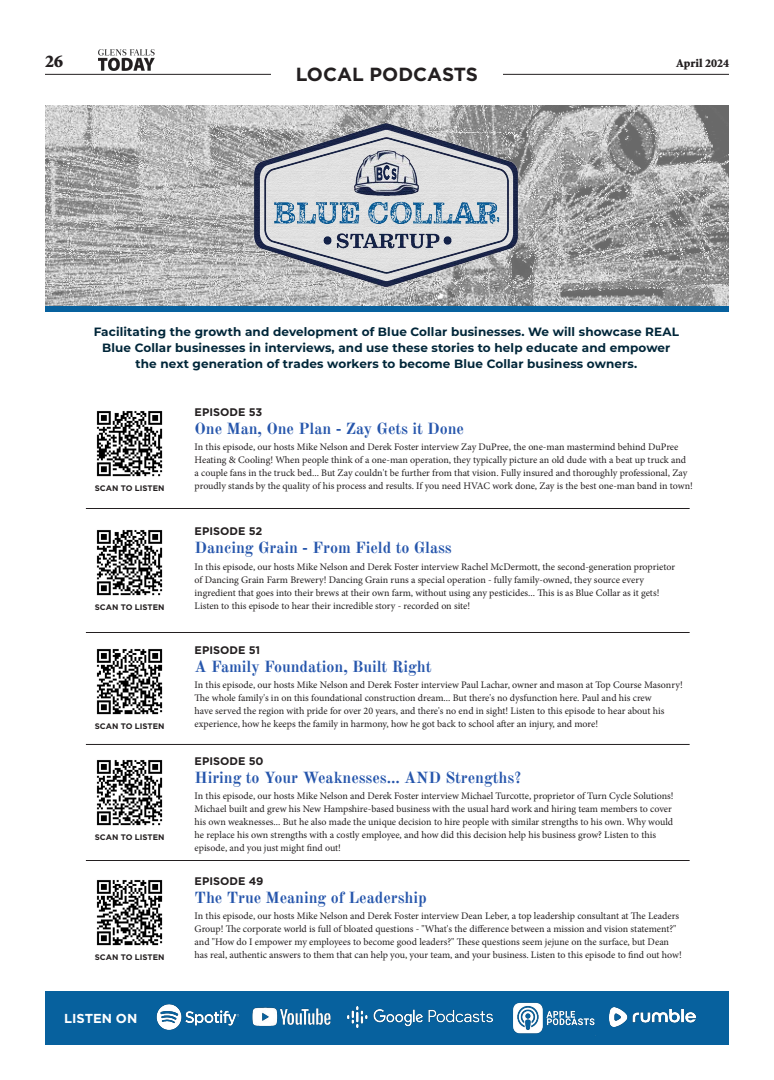
<style>
.page{position:relative;width:774px;height:1080px;background:#fff}
.page>*{position:absolute;margin:0;border:0;box-sizing:border-box;transform-origin:0 0}
.Headline{font:700 19px "Gotham";color:#231f20}
.t1{font:900 18px "Minion Std";color:#231f20}
.Calendar_Event{font:700 16px "Old Standard TT";letter-spacing:-.005em;color:#2656ac}
.Calendar_Event-2{font:700 13px "Gotham";color:#fff}
.Calendar_Event-3{font:700 12px/16px "Montserrat";letter-spacing:.01em;color:#002639;text-align:center}
.t2{font:900 12px "Minion Std";color:#231f20}
.Calendar_Event-4{font:700 11px "Gotham";color:#231f20}
.Calendar_Event-5{font:10px/13px "Minion Pro";letter-spacing:-.005em;color:#231f20}
.Calendar_Event-6{font:700 8px "Gotham";color:#231f20}
</style>
<div class="page">
<hr style="left:45px;top:74px;width:684px;height:1px;background:#231f20">
<div style="left:271px;top:60px;width:232px;height:36px;background:#fff"></div>
<img style="left:99px;top:50px;width:55px;height:20px">
<hr style="left:86px;top:632px;width:604px;height:1px;background:#231f20">
<hr style="left:86px;top:744px;width:604px;height:1px;background:#231f20">
<hr style="left:86px;top:860px;width:604px;height:1px;background:#231f20">
<hr style="left:86px;top:508px;width:604px;height:1px;background:#231f20">
<div style="left:45px;top:991px;width:684px;height:53px;background:#07619e"></div>
<img style="left:610px;top:1007px;width:86px;height:20px">
<img style="left:157px;top:1005px;width:83px;height:25px">
<img style="left:252px;top:1007px;width:79px;height:19px">
<img style="left:348px;top:1007px;width:145px;height:20px">
<img style="left:513px;top:1002px;width:83px;height:34px">
<img style="left:96px;top:880px;width:67px;height:66px">
<img style="left:96px;top:760px;width:67px;height:66px">
<img style="left:96px;top:649px;width:67px;height:66px">
<img style="left:96px;top:530px;width:67px;height:66px">
<img style="left:96px;top:411px;width:67px;height:66px">
<img style="left:45px;top:105px;width:684px;height:201px">
<img style="left:248px;top:117px;width:276px;height:176px">
<img style="left:253px;top:124px;width:266px;height:163px">
<img style="left:258px;top:130px;width:257px;height:151px">
<img style="left:447px;top:240px;width:12px;height:12px">
<img style="left:316px;top:240px;width:12px;height:12px">
<img style="left:266px;top:191px;width:242px;height:49px">
<img style="left:328px;top:223px;width:119px;height:58px">
<img style="left:347px;top:143px;width:78px;height:59px">
<img style="left:370px;top:160px;width:6px;height:27px">
<img style="left:376px;top:158px;width:21px;height:29px">
<img style="left:384px;top:162px;width:19px;height:25px">
<div style="left:45px;top:306px;width:684px;height:6px;background:#07619e"></div>
<h2 class="t1" style="left:45px;top:52px;width:19px">26</h2>
<p class="t2" style="left:676px;top:57px;width:54px">April 2024</p>
<p class="Headline" style="left:296px;top:61px;width:184px">LOCAL PODCASTS</p>
<p class="Calendar_Event-3" style="left:94px;top:323px;width:587px">Facilitating the growth and development of Blue Collar businesses. We will showcase REAL<br>Blue Collar businesses in interviews, and use these stories to help educate and empower the next generation of trades workers to become Blue Collar business owners.</p>
<p class="Calendar_Event-4" style="left:195px;top:405px;width:69px">EPISODE 53</p>
<p class="Calendar_Event-6" style="left:95px;top:483px;width:71px">SCAN TO LISTEN</p>
<p class="Calendar_Event-6" style="left:95px;top:602px;width:71px">SCAN TO LISTEN</p>
<p class="Calendar_Event-6" style="left:95px;top:721px;width:71px">SCAN TO LISTEN</p>
<p class="Calendar_Event-6" style="left:95px;top:832px;width:71px">SCAN TO LISTEN</p>
<p class="Calendar_Event-6" style="left:95px;top:952px;width:71px">SCAN TO LISTEN</p>
<p class="Calendar_Event-2" style="left:64px;top:1010px;width:75px">LISTEN ON</p>
<p class="Calendar_Event" style="left:195px;top:416px;width:271px">One Man, One Plan - Zay Gets it Done</p>
<p class="Calendar_Event-5" style="left:195px;top:441px;width:500px">In this episode, our hosts Mike Nelson and Derek Foster interview Zay DuPree, the one-man mastermind behind DuPree Heating &amp; Cooling! When people think of a one-man operation, they typically picture an old dude with a beat up truck and a couple fans in the truck bed... But Zay couldn't be further from that vision. Fully insured and thoroughly professional, Zay proudly stands by the quality of his process and results. If you need HVAC work done, Zay is the best one-man band in town!</p>
<p class="Calendar_Event-4" style="left:195px;top:524px;width:69px">EPISODE 52</p>
<p class="Calendar_Event" style="left:195px;top:535px;width:259px">Dancing Grain - From Field to Glass</p>
<p class="Calendar_Event-5" style="left:195px;top:561px;width:482px">In this episode, our hosts Mike Nelson and Derek Foster interview Rachel McDermott, the second-generation proprietor of Dancing Grain Farm Brewery! Dancing Grain runs a special operation - fully family-owned, they source every ingredient that goes into their brews at their own farm, without using any pesticides... This is as Blue Collar as it gets!<br>Listen to this episode to hear their incredible story - recorded on site!</p>
<p class="Calendar_Event-4" style="left:195px;top:643px;width:67px">EPISODE 51</p>
<p class="Calendar_Event" style="left:195px;top:654px;width:238px">A Family Foundation, Built Right</p>
<p class="Calendar_Event-5" style="left:195px;top:679px;width:490px">In this episode, our hosts Mike Nelson and Derek Foster interview Paul Lachar, owner and mason at Top Course Masonry!<br>The whole family's in on this foundational construction dream... But there's no dysfunction here. Paul and his crew<br>have served the region with pride for over 20 years, and there's no end in sight! Listen to this episode to hear about his experience, how he keeps the family in harmony, how he got back to school after an injury, and more!</p>
<p class="Calendar_Event-4" style="left:195px;top:754px;width:71px">EPISODE 50</p>
<p class="Calendar_Event" style="left:195px;top:765px;width:329px">Hiring to Your Weaknesses... AND Strengths?</p>
<p class="Calendar_Event-5" style="left:195px;top:790px;width:481px">In this episode, our hosts Mike Nelson and Derek Foster interview Michael Turcotte, proprietor of Turn Cycle Solutions!<br>Michael built and grew his New Hampshire-based business with the usual hard work and hiring team members to cover his own weaknesses... But he also made the unique decision to hire people with similar strengths to his own. Why would he replace his own strengths with a costly employee, and how did this decision help his business grow? Listen to this episode, and you just might find out!</p>
<p class="Calendar_Event-4" style="left:195px;top:874px;width:70px">EPISODE 49</p>
<p class="Calendar_Event" style="left:195px;top:885px;width:234px">The True Meaning of Leadership</p>
<p class="Calendar_Event-5" style="left:195px;top:910px;width:489px">In this episode, our hosts Mike Nelson and Derek Foster interview Dean Leber, a top leadership consultant at The Leaders Group! The corporate world is full of bloated questions - "What's the difference between a mission and vision statement?" and "How do I empower my employees to become good leaders?" These questions seem jejune on the surface, but Dean has real, authentic answers to them that can help you, your team, and your business. Listen to this episode to find out how!</p>
</div>
